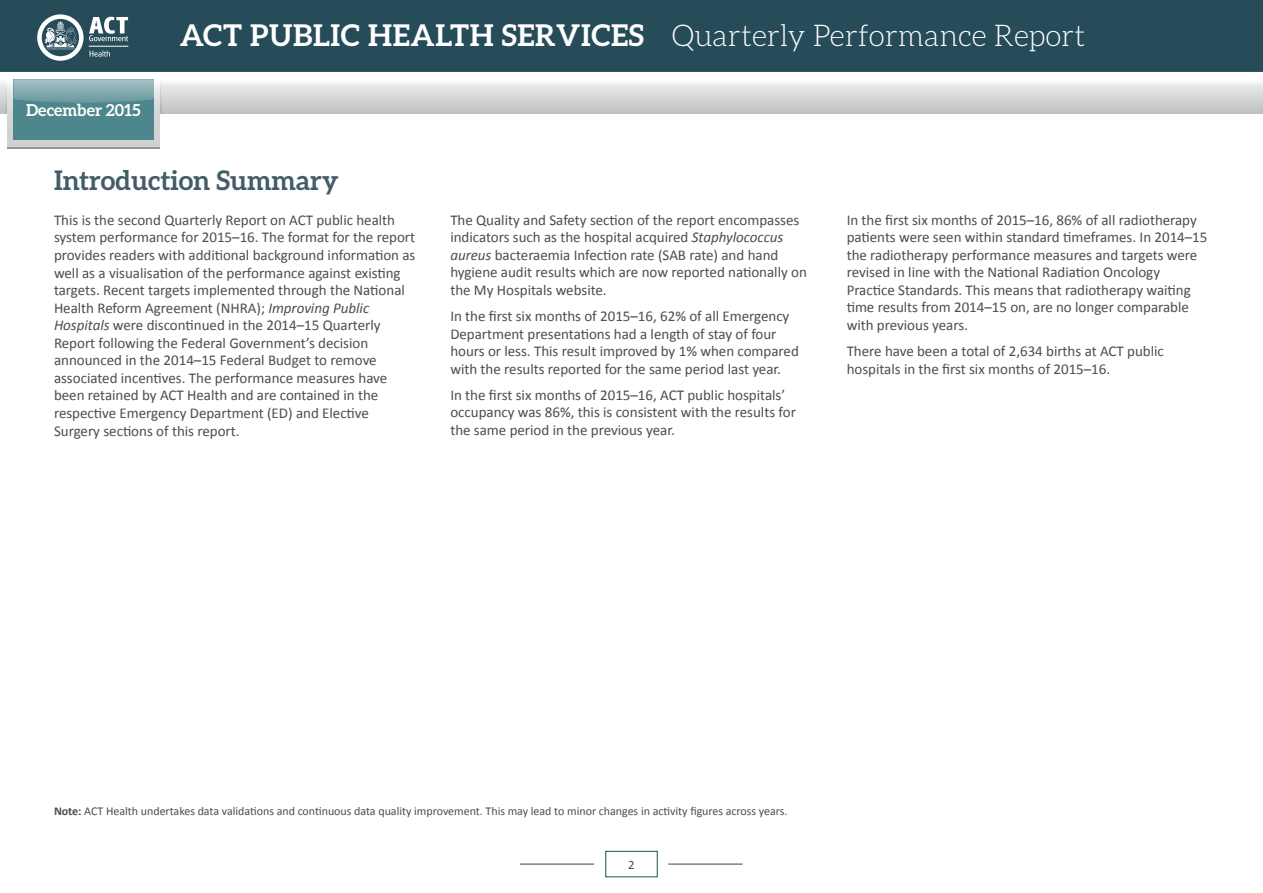
<style>
.page{position:relative;width:1263px;height:893px;background:#fff}
.page>*{position:absolute;margin:0;border:0;box-sizing:border-box;transform-origin:0 0}
.t1{font:300 30px "Aleo";color:#fff}
.t2{font:700 27px "Aleo";color:#435c67}
.t3{font:700 16.5px "Aleo";color:#fff}
.t4{font:15px/17.5px "Calibri";color:#4d4d4f}
.t5{font:12.75px "Calibri";color:#4d4d4f}
.t6{font:12px "Calibri";color:#4d4d4f}
.s1{font-weight:700}
.s2{font-style:italic}
</style>
<div class="page">
<svg style="left:1079px;top:82px;width:184px;height:32px;background:#d5d7d8"></svg>
<svg style="left:0;top:82px;width:1079px;height:32px;background:#d5d7d8"></svg>
<div style="left:8px;top:79px;width:152px;height:69px;background:#d0d1d3"></div>
<svg style="left:13px;top:139px;width:141px;height:1px"></svg>
<div style="left:13px;top:79px;width:141px;height:60px;background:#4e868e"></div>
<svg style="left:5px;top:79px;width:158px;height:35px"></svg>
<div style="left:0;top:0;width:1263px;height:72px;background:#264b59"></div>
<svg style="left:37px;top:14px;width:91px;height:47px"></svg>
<div style="left:605px;top:851px;width:52px;height:26px;border:1px solid #264b59"></div>
<hr style="left:520px;top:864px;width:74px;height:1px;background:#264b59">
<hr style="left:668px;top:864px;width:74px;height:1px;background:#264b59">
<p class="t3" style="left:26px;top:101px;width:116px">December 2015</p>
<h1 class="t1" style="left:180px;top:19px;width:907px"><span class="s1">ACT PUBLIC HEALTH SERVICES</span> Quarterly Performance Report</h1>
<h2 class="t2" style="left:54px;top:165px;width:286px">Introduction Summary</h2>
<p class="t4" style="left:54px;top:211px;width:363px">This is the second Quarterly Report on ACT public health system performance for 2015–16. The format for the report provides readers with additional background information as well as a visualisation of the performance against existing targets. Recent targets implemented through the National Health Reform Agreement (NHRA); <span class="s2">Improving Public Hospitals</span> were discontinued in the 2014–15 Quarterly Report following the Federal Government’s decision announced in the 2014–15 Federal Budget to remove associated incentives. The performance measures have been retained by ACT Health and are contained in the respective Emergency Department (ED) and Elective Surgery sections of this report.</p>
<p class="t4" style="left:450px;top:211px;width:358px">The Quality and Safety section of the report encompasses indicators such as the hospital acquired <span class="s2">Staphylococcus aureus</span> bacteraemia Infection rate (SAB rate) and hand hygiene audit results which are now reported nationally on the My Hospitals website.</p>
<p class="t4" style="left:450px;top:307px;width:350px">In the first six months of 2015–16, 62% of all Emergency Department presentations had a length of stay of four hours or less. This result improved by 1% when compared with the results reported for the same period last year.</p>
<p class="t4" style="left:450px;top:386px;width:347px">In the first six months of 2015–16, ACT public hospitals’ occupancy was 86%, this is consistent with the results for the same period in the previous year.</p>
<p class="t4" style="left:847px;top:211px;width:362px">In the first six months of 2015–16, 86% of all radiotherapy patients were seen within standard timeframes. In 2014–15 the radiotherapy performance measures and targets were revised in line with the National Radiation Oncology Practice Standards. This means that radiotherapy waiting time results from 2014–15 on, are no longer comparable with previous years.</p>
<p class="t4" style="left:847px;top:342px;width:319px">There have been a total of 2,634 births at ACT public hospitals in the first six months of 2015–16.</p>
<p class="t6" style="left:54px;top:803px;width:735px"><span class="s1">Note:</span> ACT Health undertakes data validations and continuous data quality improvement. This may lead to minor changes in activity figures across years.</p>
<p class="t5" style="left:628px;top:856px;width:8px">2</p>
</div>
